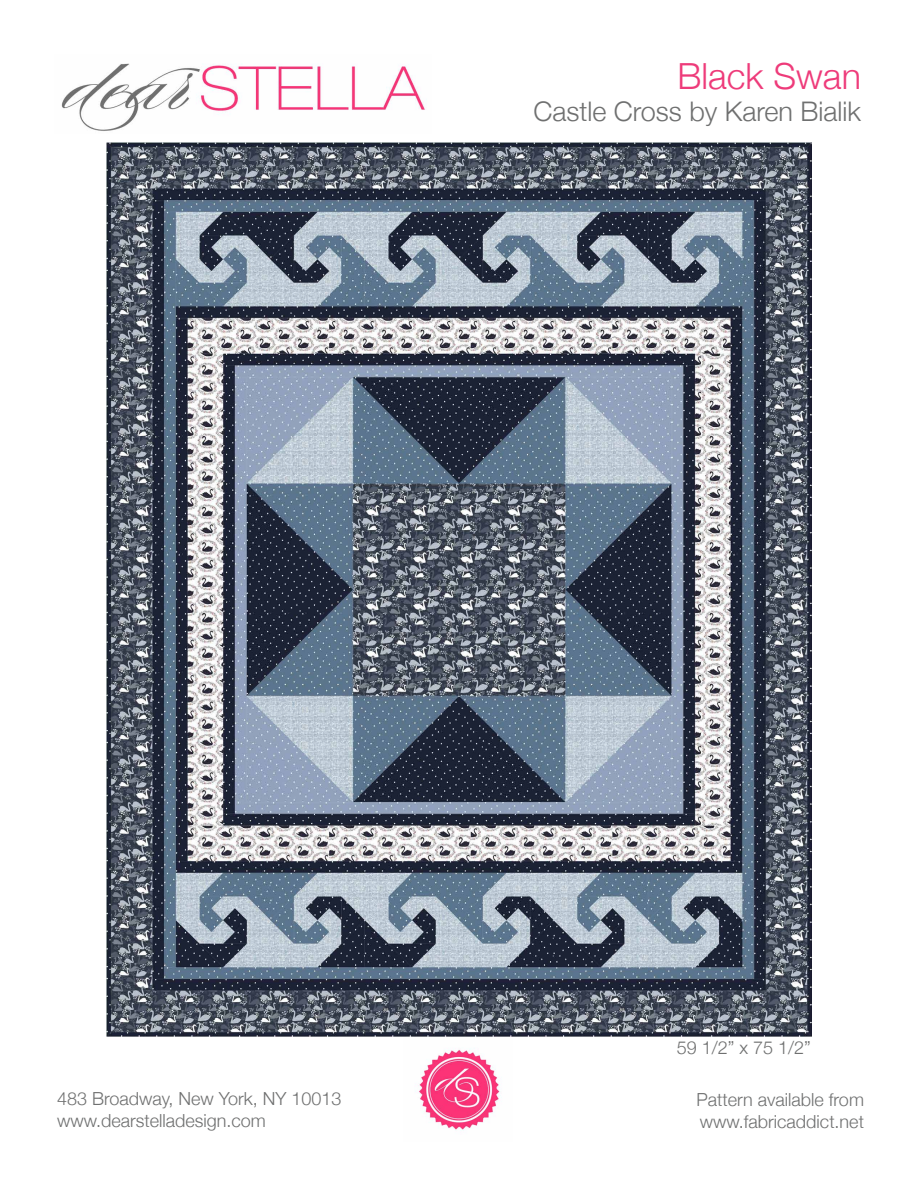
<style>
.page{position:relative;width:918px;height:1188px;background:#fff}
.page>*{position:absolute;margin:0;border:0;box-sizing:border-box;transform-origin:0 0}
.t1{font:300 36px "Helvetica Neue";color:#ee3b7a}
.t2{font:300 27px "Helvetica Neue";color:#6f7070}
.t3{font:300 18px/21.6px "Helvetica Neue";color:#6f7070}
</style>
<div class="page">
<img style="left:61px;top:63px;width:365px;height:68px">
<img style="left:403px;top:1036px;width:109px;height:95px">
<img style="left:106px;top:143px;width:706px;height:893px">
<h1 class="t1" style="left:678px;top:47px;width:185px">Black Swan</h1>
<h2 class="t2" style="left:533px;top:90px;width:329px">Castle Cross by Karen Bialik</h2>
<p class="t3" style="left:57px;top:1087px;width:286px">483 Broadway, New York, NY 10013 www.dearstelladesign.com</p>
<p class="t3" style="left:677px;top:1035px;width:136px">59 1/2” x 75 1/2”</p>
<p class="t3" style="left:697px;top:1088px;width:169px">Pattern available from www.fabricaddict.net</p>
</div>
